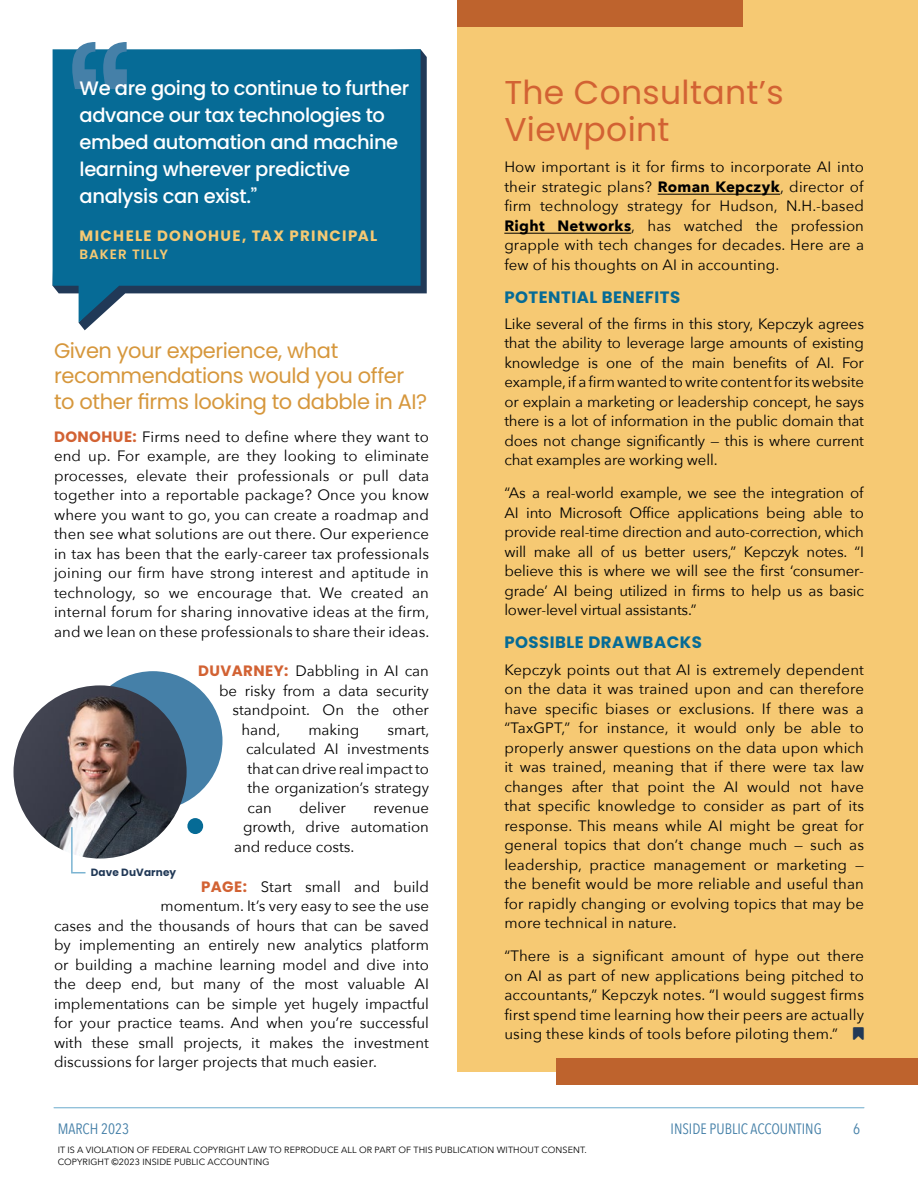
<style>
.page{position:relative;width:918px;height:1188px;background:#fff}
.page>*{position:absolute;margin:0;border:0;box-sizing:border-box;transform-origin:0 0}
.t1{font:33px/37.5px "Poppins";letter-spacing:.01em;color:#d26233}
.t2{font:21px/25.2px "Poppins";letter-spacing:-.02em;color:#d6973c}
.t3{font:500 19.5px/27px "Poppins";letter-spacing:-.02em;color:#fff}
.t4{font:700 16.5px "Poppins";letter-spacing:.03em;color:#066b96}
.t5{font:15px/19.5px "Avenir Next";color:#000;text-align:justify}
.t6{font:15px "Avenir Next Condensed";color:#4580a8}
.t7{font:700 15px "Poppins";letter-spacing:.09em;color:#f6c973}
.t8{font:600 13.5px "Poppins";letter-spacing:.075em;color:#f6c973}
.t9{font:700 10.5px "Poppins";letter-spacing:.01em;color:#213957}
.t10{font:9px/12px "Avenir Next";letter-spacing:.01em;color:#000}
.s1{font-family:"Poppins";font-weight:700;color:#d26233}
.s2{font-weight:700}
</style>
<div class="page">
<div style="left:458px;top:0;width:460px;height:1072px;background:#f6c973"></div>
<hr style="left:658px;top:194px;width:122px;height:1px;background:#000">
<hr style="left:504px;top:233px;width:127px;height:1px;background:#000">
<div style="left:458px;top:0;width:285px;height:27px;background:#be632d"></div>
<div style="left:556px;top:1058px;width:362px;height:27px;background:#be632d"></div>
<svg style="left:79px;top:50px;width:348px;height:280px"></svg>
<svg style="left:53px;top:49px;width:368px;height:274px;background:#20789f"></svg>
<svg style="left:72px;top:42px;width:55px;height:47px;background:#4184a9"></svg>
<div style="left:83px;top:671px;width:139px;height:139px;background:#4580a8;border-radius:50%"></div>
<div style="left:187px;top:818px;width:16px;height:16px;background:#066b96;border-radius:50%"></div>
<img style="left:14px;top:685px;width:173px;height:174px;border-radius:87px">
<svg style="left:70px;top:826px;width:17px;height:48px"></svg>
<hr style="left:54px;top:1107px;width:810px;height:1px;background:#7bb4d2">
<h3 class="t3" style="left:80px;top:75px;width:331px">We are going to continue to further advance our tax technologies to embed automation and machine learning wherever predictive analysis can exist.”</h3>
<p class="t7" style="left:80px;top:227px;width:299px">MICHELE DONOHUE, TAX PRINCIPAL</p>
<p class="t8" style="left:80px;top:247px;width:90px">BAKER TILLY</p>
<h2 class="t2" style="left:54px;top:338px;width:375px">Given your experience, what recommendations would you offer to other firms looking to dabble in AI?</h2>
<p class="t5" style="left:54px;top:426px;width:377px"><span class="s1">DONOHUE:</span> Firms need to define where they want to end up. For example, are they looking to eliminate processes, elevate their professionals or pull data together into a reportable package? Once you know where you want to go, you can create a roadmap and then see what solutions are out there. Our experience in tax has been that the early-career tax professionals joining our firm have strong interest and aptitude in technology, so we encourage that. We created an internal forum for sharing innovative ideas at the firm, and we lean on these professionals to share their ideas.</p>
<p class="t5" style="left:198px;top:661px;width:232px"><span class="s1">DUVARNEY:</span> Dabbling in AI can</p>
<p class="t5" style="left:219px;top:680px;width:211px">be risky from a data security</p>
<p class="t5" style="left:232px;top:700px;width:198px">standpoint. On the other</p>
<p class="t5" style="left:242px;top:719px;width:40px">hand,</p>
<p class="t5" style="left:308px;top:719px;width:52px">making</p>
<p class="t5" style="left:246px;top:719px;width:185px;text-indent:142px">smart, calculated AI investments that can drive real impact to the organization’s strategy can</p>
<p class="t5" style="left:299px;top:797px;width:48px">deliver</p>
<p class="t5" style="left:373px;top:797px;width:57px">revenue</p>
<p class="t5" style="left:243px;top:817px;width:188px">growth, drive automation</p>
<p class="t5" style="left:234px;top:836px;width:122px">and reduce costs.</p>
<p class="t5" style="left:201px;top:876px;width:229px"><span class="s1">PAGE:</span> Start small and build</p>
<p class="t5" style="left:160px;top:896px;width:270px">momentum. It’s very easy to see the use</p>
<p class="t5" style="left:54px;top:915px;width:376px">cases and the thousands of hours that can be saved</p>
<p class="t5" style="left:54px;top:935px;width:376px">by implementing an entirely new analytics platform</p>
<p class="t5" style="left:54px;top:954px;width:376px">or building a machine learning model and dive into</p>
<p class="t5" style="left:54px;top:974px;width:377px">the deep end, but many of the most valuable AI</p>
<p class="t5" style="left:54px;top:993px;width:377px">implementations can be simple yet hugely impactful</p>
<p class="t5" style="left:54px;top:1013px;width:377px">for your practice teams. And when you’re successful</p>
<p class="t5" style="left:54px;top:1032px;width:377px">with these small projects, it makes the investment</p>
<p class="t5" style="left:54px;top:1052px;width:325px">discussions for larger projects that much easier.</p>
<p class="t9" style="left:91px;top:866px;width:87px">Dave DuVarney</p>
<h1 class="t1" style="left:504px;top:74px;width:281px">The Consultant’s<br>Viewpoint</h1>
<p class="t5" style="left:504px;top:156px;width:361px">How important is it for firms to incorporate AI into their strategic plans? <span class="s2">Roman Kepczyk</span>, director of firm technology strategy for Hudson, N.H.-based <span class="s2">Right Networks</span>, has watched the profession grapple with tech changes for decades. Here are a few of his thoughts on AI in accounting.</p>
<p class="t4" style="left:504px;top:287px;width:177px">POTENTIAL BENEFITS</p>
<p class="t5" style="left:504px;top:313px;width:361px">Like several of the firms in this story, Kepczyk agrees that the ability to leverage large amounts of existing knowledge is one of the main benefits of AI. For example, if a firm wanted to write content for its website or explain a marketing or leadership concept, he says there is a lot of information in the public domain that does not change significantly — this is where current chat examples are working well.</p>
<p class="t5" style="left:504px;top:483px;width:361px">“As a real-world example, we see the integration of AI into Microsoft Office applications being able to provide real-time direction and auto-correction, which will make all of us better users,” Kepczyk notes. “I believe this is where we will see the first ‘consumer&shy;grade’ AI being utilized in firms to help us as basic lower-level virtual assistants.”</p>
<p class="t4" style="left:504px;top:633px;width:199px">POSSIBLE DRAWBACKS</p>
<p class="t5" style="left:504px;top:659px;width:361px">Kepczyk points out that AI is extremely dependent on the data it was trained upon and can therefore have specific biases or exclusions. If there was a “TaxGPT,” for instance, it would only be able to properly answer questions on the data upon which it was trained, meaning that if there were tax law changes after that point the AI would not have that specific knowledge to consider as part of its response. This means while AI might be great for general topics that don’t change much — such as leadership, practice management or marketing — the benefit would be more reliable and useful than for rapidly changing or evolving topics that may be more technical in nature.</p>
<p class="t5" style="left:504px;top:945px;width:361px">“There is a significant amount of hype out there on AI as part of new applications being pitched to accountants,” Kepczyk notes. “I would suggest firms first spend time learning how their peers are actually using these kinds of tools before piloting them.”</p>
<p class="t6" style="left:58px;top:1116px;width:73px">MARCH 2023</p>
<p class="t6" style="left:671px;top:1116px;width:153px">INSIDE PUBLIC ACCOUNTING</p>
<p class="t6" style="left:853px;top:1116px;width:9px">6</p>
<p class="t10" style="left:58px;top:1143px;width:531px">IT IS A VIOLATION OF FEDERAL COPYRIGHT LAW TO REPRODUCE ALL OR PART OF THIS PUBLICATION WITHOUT CONSENT.<br>COPYRIGHT ©2023 INSIDE PUBLIC ACCOUNTING</p>
</div>
